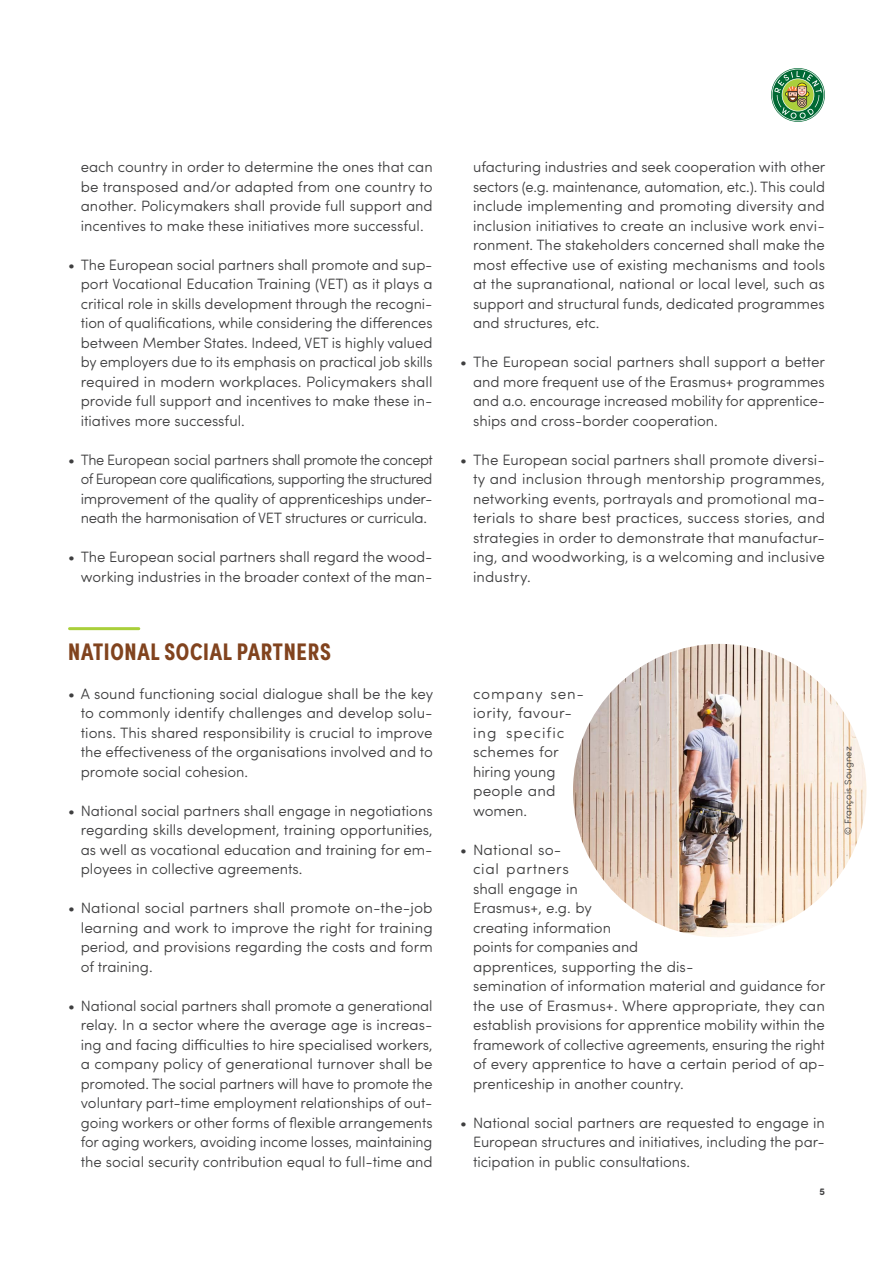
<style>
.page{position:relative;width:893px;height:1263px;background:#fff}
.page>*{position:absolute;margin:0;border:0;box-sizing:border-box;transform-origin:0 0}
.t1{font:700 24px "Sofia Pro Condensed";letter-spacing:.03em;color:#81431e}
.t2{font:300 15px/19.5px "Sofia Pro Soft";color:#3e3e3f;text-align:justify}
.t3{font:300 9.75px "Sofia Pro Soft";letter-spacing:.005em;color:#3e3e3f}
.t4{font:700 9.75px "Sofia Pro Soft";color:#3e3e3f}
</style>
<div class="page">
<svg style="left:771px;top:68px;width:54px;height:54px"></svg>
<hr style="left:70px;top:627px;width:69px;height:3px;background:#a9cf3a">
<img style="left:573px;top:644px;width:293px;height:293px;border-radius:147px">
<p class="t2" style="left:81px;top:157px;width:353px">each country in order to determine the ones that can be transposed and/or adapted from one country to another. Policymakers shall provide full support and incentives to make these initiatives more successful.</p>
<p class="t2" style="left:81px;top:254px;width:353px;text-indent:-13px">• The European social partners shall promote and sup&shy;port Vocational Education Training (VET) as it plays a critical role in skills development through the recogni&shy;tion of qualifications, while considering the differences between Member States. Indeed, VET is highly valued by employers due to its emphasis on practical job skills required in modern workplaces. Policymakers shall provide full support and incentives to make these in&shy;itiatives more successful.</p>
<p class="t2" style="left:81px;top:449px;width:354px;text-indent:-13px">• The European social partners shall promote the concept of European core qualifications, supporting the structured improvement of the quality of apprenticeships under&shy;neath the harmonisation of VET structures or curricula.</p>
<p class="t2" style="left:68px;top:547px;width:366px;text-align:right">• The European social partners shall regard the wood&shy;working industries in the broader context of the man-</p>
<h1 class="t1" style="left:68px;top:633px;width:264px">NATIONAL SOCIAL PARTNERS</h1>
<p class="t2" style="left:81px;top:683px;width:354px;text-indent:-13px">• A sound functioning social dialogue shall be the key to commonly identify challenges and develop solu&shy;tions. This shared responsibility is crucial to improve the effectiveness of the organisations involved and to promote social cohesion.</p>
<p class="t2" style="left:81px;top:800px;width:353px;text-indent:-13px">• National social partners shall engage in negotiations regarding skills development, training opportunities, as well as vocational education and training for em&shy;ployees in collective agreements.</p>
<p class="t2" style="left:81px;top:898px;width:353px;text-indent:-13px">• National social partners shall promote on-the-job learning and work to improve the right for training period, and provisions regarding the costs and form of training.</p>
<p class="t2" style="left:81px;top:995px;width:353px;text-indent:-13px">• National social partners shall promote a generational relay. In a sector where the average age is increas&shy;ing and facing difficulties to hire specialised workers, a company policy of generational turnover shall be promoted. The social partners will have to promote the voluntary part-time employment relationships of out&shy;going workers or other forms of flexible arrangements for aging workers, avoiding income losses, maintaining the social security contribution equal to full-time and</p>
<p class="t2" style="left:473px;top:157px;width:354px">ufacturing industries and seek cooperation with other sectors (e.g. maintenance, automation, etc.). This could include implementing and promoting diversity and inclusion initiatives to create an inclusive work envi&shy;ronment. The stakeholders concerned shall make the most effective use of existing mechanisms and tools at the supranational, national or local level, such as support and structural funds, dedicated programmes and structures, etc.</p>
<p class="t2" style="left:473px;top:352px;width:354px;text-indent:-13px">• The European social partners shall support a better and more frequent use of the Erasmus+ programmes and a.o. encourage increased mobility for apprentice&shy;ships and cross-border cooperation.</p>
<p class="t2" style="left:473px;top:449px;width:353px;text-indent:-13px">• The European social partners shall promote diversi&shy;ty and inclusion through mentorship programmes, networking events, portrayals and promotional ma&shy;terials to share best practices, success stories, and strategies in order to demonstrate that manufactur&shy;ing, and woodworking, is a welcoming and inclusive industry.</p>
<p class="t2" style="left:473px;top:683px;width:113px;text-align:left">company sen&shy;iority, favour&shy;ing specific schemes for hiring young people and women.</p>
<p class="t2" style="left:473px;top:839px;width:354px;text-align:left;text-indent:-13px">• National so-<br>cial partners<br>shall engage in<br>Erasmus+, e.g. by<br>creating information<br>points for companies and<br>apprentices, supporting the dis-<br>semination of information material and guidance for the use of Erasmus+. Where appropriate, they can establish provisions for apprentice mobility within the framework of collective agreements, ensuring the right of every apprentice to have a certain period of ap&shy;prenticeship in another country.</p>
<p class="t2" style="left:473px;top:1112px;width:353px;text-indent:-13px">• National social partners are requested to engage in European structures and initiatives, including the par&shy;ticipation in public consultations.</p>
<p class="t4" style="left:819px;top:1184px;width:7px">5</p>
<p class="t3" style="left:842px;top:835px;width:90px;rotate:-90deg">© François Sougnez</p>
</div>
